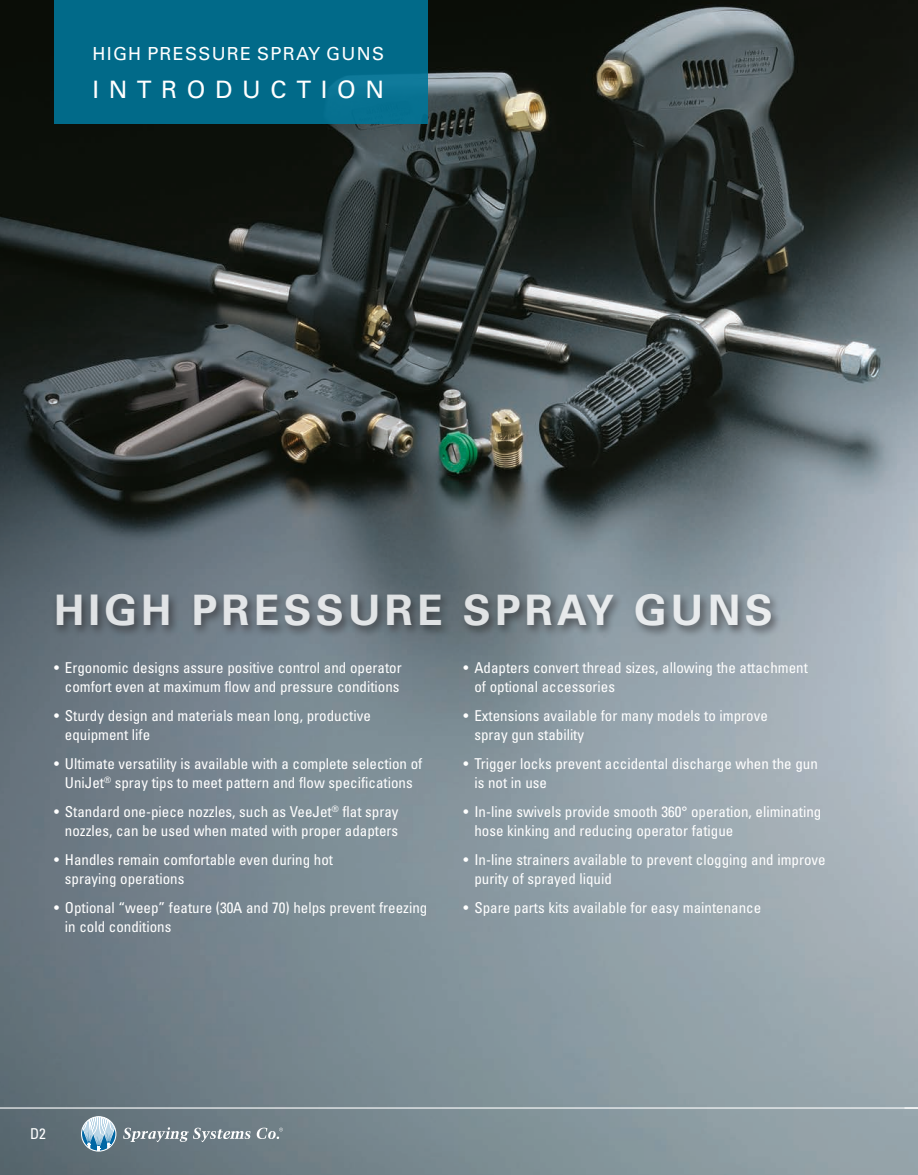
<style>
.page{position:relative;width:918px;height:1175px;background:#fff}
.page>*{position:absolute;margin:0;border:0;box-sizing:border-box;transform-origin:0 0}
.t1{font:700 42px "Univers LT Std";letter-spacing:.1em;color:#fff}
.t2{font:24px "Univers LT Std";letter-spacing:.405em;color:#fff}
.t3{font:18px "Univers LT Std";letter-spacing:.07em;color:#fff}
.t4{font:condensed 15px/19.5px "Univers LT Std";color:#fff}
</style>
<div class="page">
<img style="left:0;top:0;width:918px;height:1174px">
<div style="left:54px;top:0;width:374px;height:124px;background:#016a89"></div>
<hr style="left:0;top:1107px;width:918px;height:1px;background:#fff">
<svg style="left:81px;top:1116px;width:35px;height:35px"></svg>
<svg style="left:123px;top:1127px;width:128px;height:15px;background:#8e99a0"></svg>
<svg style="left:257px;top:1127px;width:26px;height:12px"></svg>
<div style="left:52px;top:590px;width:730px;height:48px;background:#231f20;opacity:.75"></div>
<p class="t3" style="left:93px;top:43px;width:293px">HIGH PRESSURE SPRAY GUNS</p>
<p class="t2" style="left:93px;top:75px;width:293px">INTRODUCTION</p>
<h1 class="t1" style="left:54px;top:585px;width:720px">HIGH PRESSURE SPRAY GUNS</h1>
<p class="t4" style="left:54px;top:657px;width:349px;text-align:center">• Ergonomic designs assure positive control and operator comfort even at maximum flow and pressure conditions</p>
<p class="t4" style="left:65px;top:705px;width:308px;text-indent:-11px">• Sturdy design and materials mean long, productive equipment life</p>
<p class="t4" style="left:54px;top:753px;width:370px;text-align:center">• Ultimate versatility is available with a complete selection of<br>UniJet<sup>®</sup> spray tips to meet pattern and flow specifications</p>
<p class="t4" style="left:54px;top:801px;width:346px;text-align:right">• Standard one-piece nozzles, such as VeeJet<sup>®</sup> flat spray nozzles, can be used when mated with proper adapters</p>
<p class="t4" style="left:65px;top:849px;width:270px;text-indent:-11px">• Handles remain comfortable even during hot spraying operations</p>
<p class="t4" style="left:65px;top:897px;width:364px;text-indent:-11px">• Optional “weep” feature (30A and 70) helps prevent freezing in cold conditions</p>
<p class="t4" style="left:474px;top:657px;width:335px;text-indent:-11px">• Adapters convert thread sizes, allowing the attachment of optional accessories</p>
<p class="t4" style="left:474px;top:705px;width:295px;text-indent:-11px">• Extensions available for many models to improve spray gun stability</p>
<p class="t4" style="left:474px;top:753px;width:345px;text-indent:-11px">• Trigger locks prevent accidental discharge when the gun is not in use</p>
<p class="t4" style="left:474px;top:801px;width:349px;text-indent:-11px">• In-line swivels provide smooth 360° operation, eliminating hose kinking and reducing operator fatigue</p>
<p class="t4" style="left:474px;top:849px;width:353px;text-indent:-11px">• In-line strainers available to prevent clogging and improve purity of sprayed liquid</p>
<p class="t4" style="left:464px;top:897px;width:299px">• Spare parts kits available for easy maintenance</p>
<p class="t4" style="left:30px;top:1123px;width:17px">D2</p>
</div>
